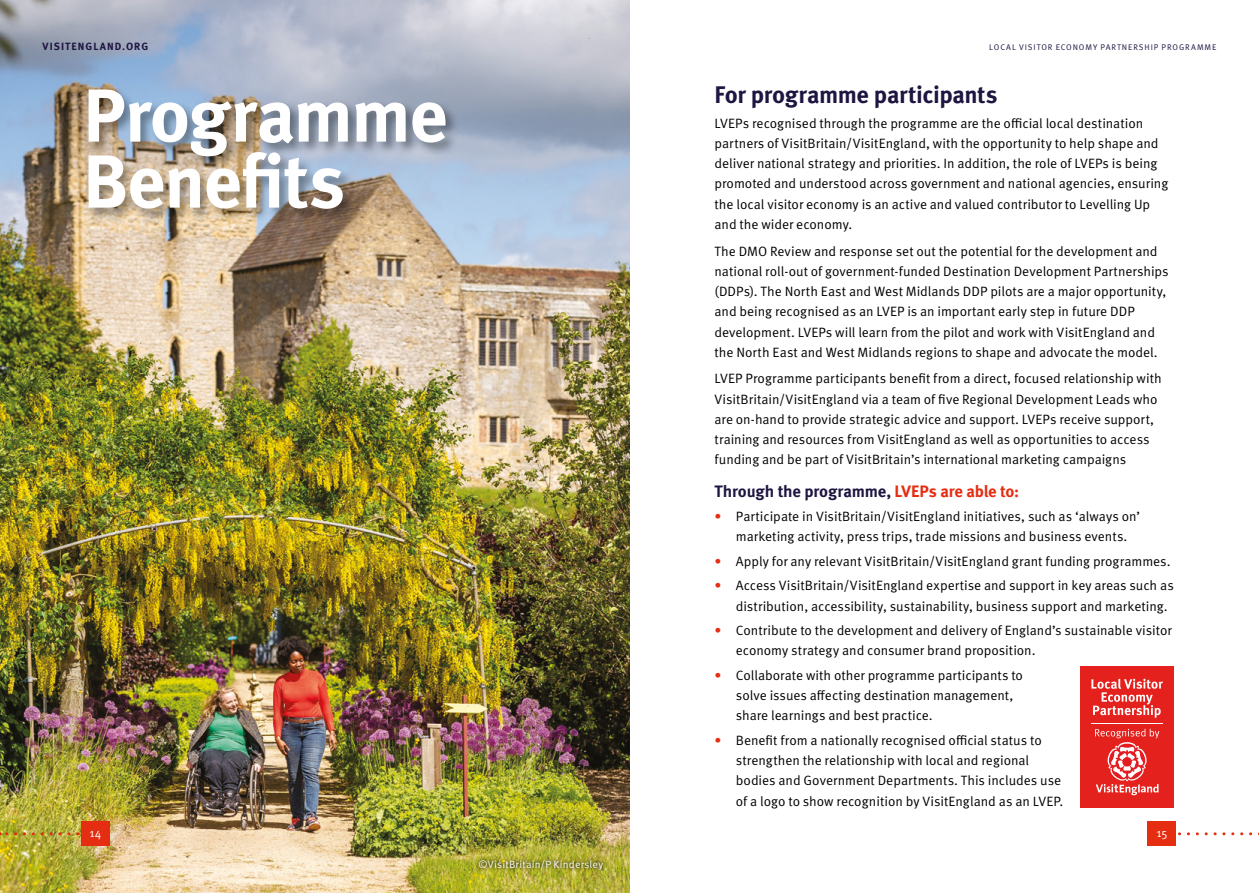
<style>
.page{position:relative;width:1259px;height:893px;background:#fff}
.page>*{position:absolute;margin:0;border:0;box-sizing:border-box;transform-origin:0 0}
.Headline_1{font:700 75px/66px "Meta Pro";letter-spacing:-.025em;color:#fff}
.Headline_3{font:700 24px "Meta Pro";letter-spacing:-.02em;color:#1e1541}
.Headline_4{font:700 16.5px "Meta Pro";letter-spacing:-.015em;color:#1e1541}
.Body_-_Single_Col{font:13.5px/20.2px "Meta Pro Norm";letter-spacing:-.005em;color:#000}
.t1{font:12px "Meta Pro Norm";color:#fff}
.Body_text_span{font:10.5px "Meta Pro Norm";letter-spacing:.02em;color:#fff}
.t2{font:700 10.5px "Meta Pro";letter-spacing:.1em;color:#1e1541}
.t3{font:8.25px "Meta Pro Norm";letter-spacing:.11em;color:#1e1541}
.s1{color:#e52d12}
</style>
<div class="page">
<div style="left:1080px;top:666px;width:94px;height:142px;background:#e4211c"></div>
<svg style="left:1095px;top:729px;width:64px;height:66px"></svg>
<svg style="left:1091px;top:679px;width:72px;height:39px"></svg>
<hr style="left:1091px;top:723px;width:72px;height:1px;background:#fff">
<img style="left:0;top:0;width:629px;height:893px">
<div style="left:86px;top:88px;width:374px;height:136px;background:#000;opacity:.4"></div>
<svg style="left:474px;top:856px;width:132px;height:18px;background:#9c992c"></svg>
<svg style="left:0;top:832px;width:81px;height:3px"></svg>
<svg style="left:1178px;top:832px;width:81px;height:3px"></svg>
<div style="left:81px;top:821px;width:29px;height:25px;background:#e52d12"></div>
<div style="left:1147px;top:821px;width:29px;height:25px;background:#e52d12"></div>
<p class="t2" style="left:43px;top:39px;width:107px">VISITENGLAND.ORG</p>
<p class="t3" style="left:989px;top:41px;width:229px">LOCAL VISITOR ECONOMY PARTNERSHIP PROGRAMME</p>
<p class="Headline_1" style="left:83px;top:78px;width:366px">Programme<br>Benefits</p>
<p class="Headline_3" style="left:714px;top:76px;width:284px">For programme participants</p>
<p class="Body_-_Single_Col" style="left:714px;top:112px;width:455px">LVEPs recognised through the programme are the official local destination partners of VisitBritain/VisitEngland, with the opportunity to help shape and deliver national strategy and priorities. In addition, the role of LVEPs is being promoted and understood across government and national agencies, ensuring the local visitor economy is an active and valued contributor to Levelling Up and the wider economy.</p>
<p class="Body_-_Single_Col" style="left:714px;top:240px;width:455px">The DMO Review and response set out the potential for the development and national roll-out of government-funded Destination Development Partnerships (DDPs). The North East and West Midlands DDP pilots are a major opportunity, and being recognised as an LVEP is an important early step in future DDP development. LVEPs will learn from the pilot and work with VisitEngland and the North East and West Midlands regions to shape and advocate the model.</p>
<p class="Body_-_Single_Col" style="left:714px;top:368px;width:449px">LVEP Programme participants benefit from a direct, focused relationship with VisitBritain/VisitEngland via a team of five Regional Development Leads who are on-hand to provide strategic advice and support. LVEPs receive support, training and resources from VisitEngland as well as opportunities to access funding and be part of VisitBritain’s international marketing campaigns</p>
<p class="Headline_4" style="left:714px;top:478px;width:306px">Through the programme, <span class="s1">LVEPs are able to:</span></p>
<p class="Body_-_Single_Col" style="left:736px;top:505px;width:406px;text-indent:-21px"><span class="s1">•</span> Participate in VisitBritain/VisitEngland initiatives, such as ‘always on’ marketing activity, press trips, trade missions and business events.</p>
<p class="Body_-_Single_Col" style="left:714px;top:550px;width:457px"><span class="s1">•</span> Apply for any relevant VisitBritain/VisitEngland grant funding programmes.</p>
<p class="Body_-_Single_Col" style="left:736px;top:575px;width:439px;text-indent:-21px"><span class="s1">•</span> Access VisitBritain/VisitEngland expertise and support in key areas such as distribution, accessibility, sustainability, business support and marketing.</p>
<p class="Body_-_Single_Col" style="left:736px;top:619px;width:437px;text-indent:-21px"><span class="s1">•</span> Contribute to the development and delivery of England’s sustainable visitor economy strategy and consumer brand proposition.</p>
<p class="Body_-_Single_Col" style="left:736px;top:664px;width:289px;text-indent:-21px"><span class="s1">•</span> Collaborate with other programme participants to solve issues affecting destination management, share learnings and best practice.</p>
<p class="Body_-_Single_Col" style="left:736px;top:729px;width:329px;text-indent:-21px"><span class="s1">•</span> Benefit from a nationally recognised official status to strengthen the relationship with local and regional bodies and Government Departments. This includes use of a logo to show recognition by VisitEngland as an LVEP.</p>
<p class="t1" style="left:90px;top:824px;width:13px">14</p>
<p class="t1" style="left:1156px;top:824px;width:13px">15</p>
<p class="Body_text_span" style="left:478px;top:857px;width:126px">©VisitBritain/P Kindersley</p>
</div>
